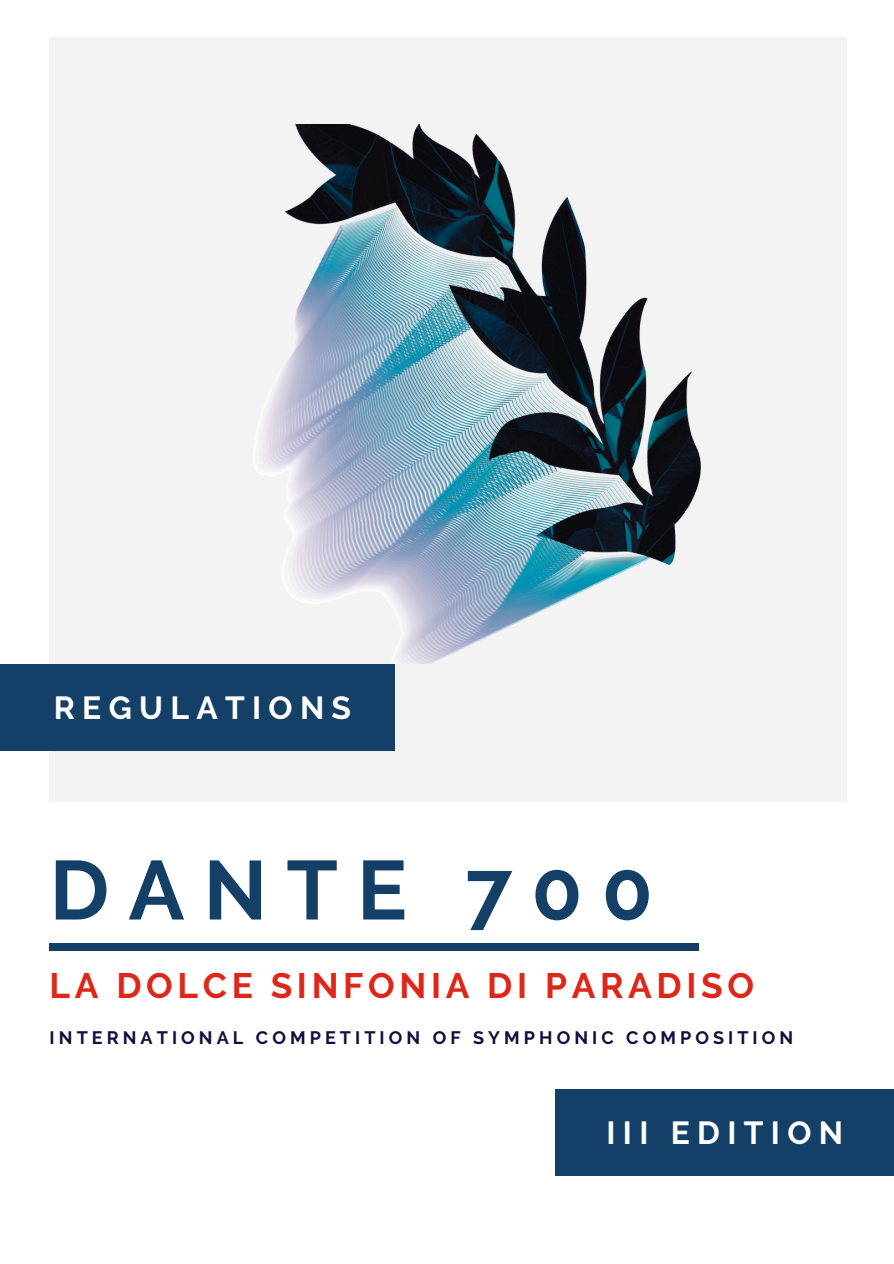
<style>
.page{position:relative;width:894px;height:1264px;background:#fff}
.page>*{position:absolute;margin:0;border:0;box-sizing:border-box;transform-origin:0 0}
.t1{font:700 83.25px "Raleway";letter-spacing:.23em;color:#143f66}
.t2{font:700 35.25px "Raleway";letter-spacing:.13em;color:#dc271a}
.t3{font:700 31.8px "Raleway";letter-spacing:.23em;color:#fff}
.t4{font:700 18px "Raleway";letter-spacing:.225em;color:#0e103d}
</style>
<div class="page">
<div style="left:50px;top:37px;width:796px;height:764px;background:#f3f3f3"></div>
<img style="left:263px;top:125px;width:437px;height:538px">
<div style="left:0;top:664px;width:394px;height:87px;background:#143f66"></div>
<div style="left:50px;top:943px;width:649px;height:8px;background:#143f66"></div>
<div style="left:555px;top:1089px;width:338px;height:87px;background:#143f66"></div>
<h1 class="t3" style="left:54px;top:689px;width:299px">REGULATIONS</h1>
<p class="t1" style="left:50px;top:841px;width:604px">DANTE 700</p>
<p class="t2" style="left:50px;top:965px;width:705px">LA DOLCE SINFONIA DI PARADISO</p>
<p class="t4" style="left:50px;top:1026px;width:745px">INTERNATIONAL COMPETITION OF SYMPHONIC COMPOSITION</p>
<h1 class="t3" style="left:606px;top:1114px;width:238px">III EDITION</h1>
</div>
